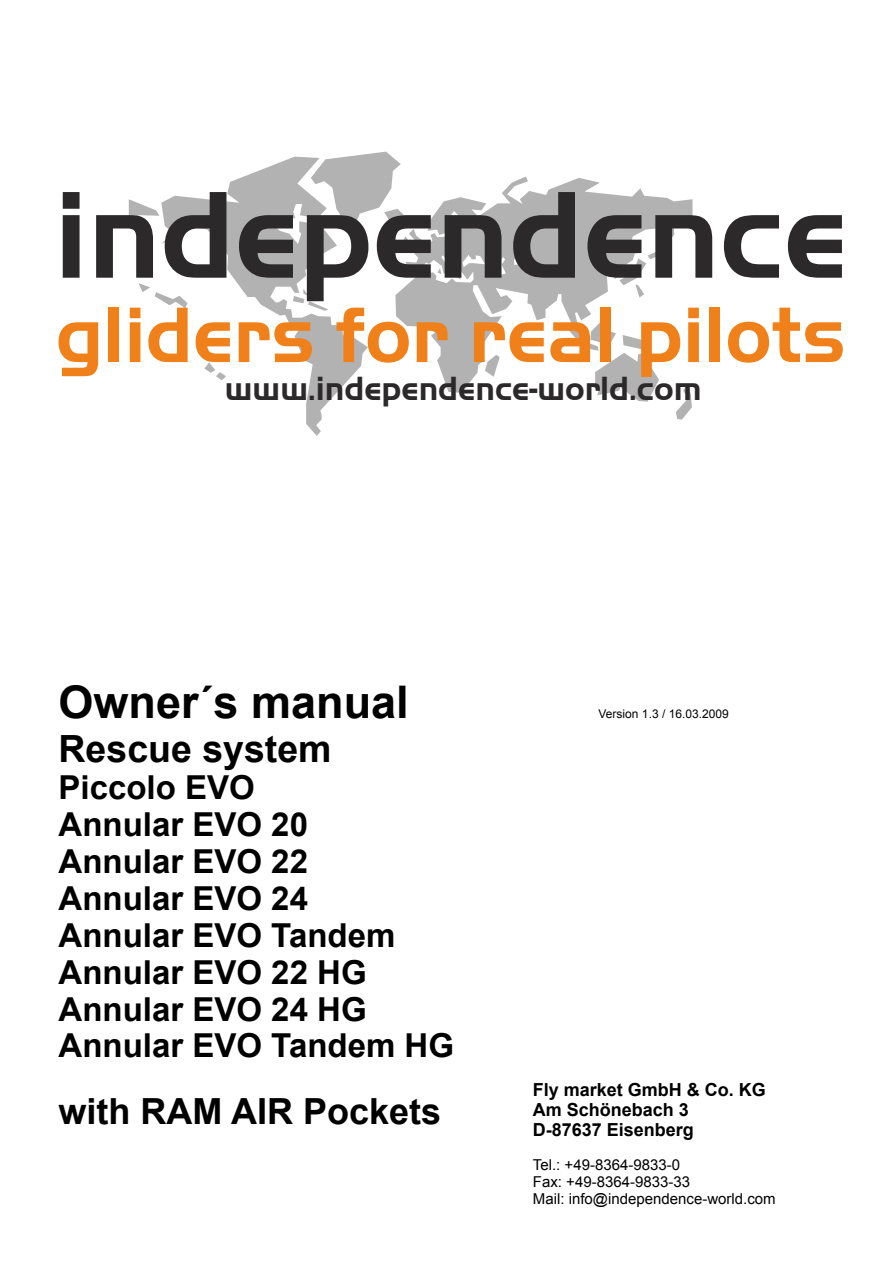
<style>
.page{position:relative;width:893px;height:1263px;background:#fff}
.page>*{position:absolute;margin:0;border:0;box-sizing:border-box;transform-origin:0 0}
.t1{font:700 128.55px "Handel Got D";color:#2b2929}
.t2{font:700 81.6px "Handel Got D";color:#f0801a}
.t3{font:700 45px "Arial";color:#000}
.t4{font:700 37.5px "Arial";color:#000}
.t5{font:700 36px "Arial";color:#000}
.t6{font:700 34.65px "Handel Got D";color:#2b2929}
.t7{font:700 33px/36.9px "Arial";color:#000}
.t8{font:700 18px/20.1px "Arial";color:#000}
.t9{font:15px/16.8px "Arial";color:#000}
.t10{font:12px "Arial";color:#000}
</style>
<div class="page">
<svg style="left:129px;top:152px;width:563px;height:284px"></svg>
<h1 class="t1" style="left:54px;top:162px;width:794px">independence</h1>
<h2 class="t2" style="left:56px;top:289px;width:792px">gliders for real pilots</h2>
<p class="t6" style="left:225px;top:369px;width:478px">www.independence-world.com</p>
<h3 class="t3" style="left:59px;top:672px;width:352px">Owner´s manual</h3>
<p class="t4" style="left:59px;top:723px;width:275px">Rescue system</p>
<p class="t7" style="left:59px;top:770px;width:397px">Piccolo EVO<br>Annular EVO 20<br>Annular EVO 22<br>Annular EVO 24<br>Annular EVO Tandem<br>Annular EVO 22 HG<br>Annular EVO 24 HG<br>Annular EVO Tandem HG</p>
<p class="t5" style="left:59px;top:1087px;width:384px">with RAM AIR Pockets</p>
<p class="t10" style="left:599px;top:706px;width:132px">Version 1.3 / 16.03.2009</p>
<p class="t8" style="left:533px;top:1080px;width:235px">Fly market GmbH &amp; Co. KG<br>Am Schönebach 3<br>D-87637 Eisenberg</p>
<p class="t9" style="left:533px;top:1157px;width:244px">Tel.: +49-8364-9833-0<br>Fax: +49-8364-9833-33<br>Mail: info@independence-world.com</p>
</div>
